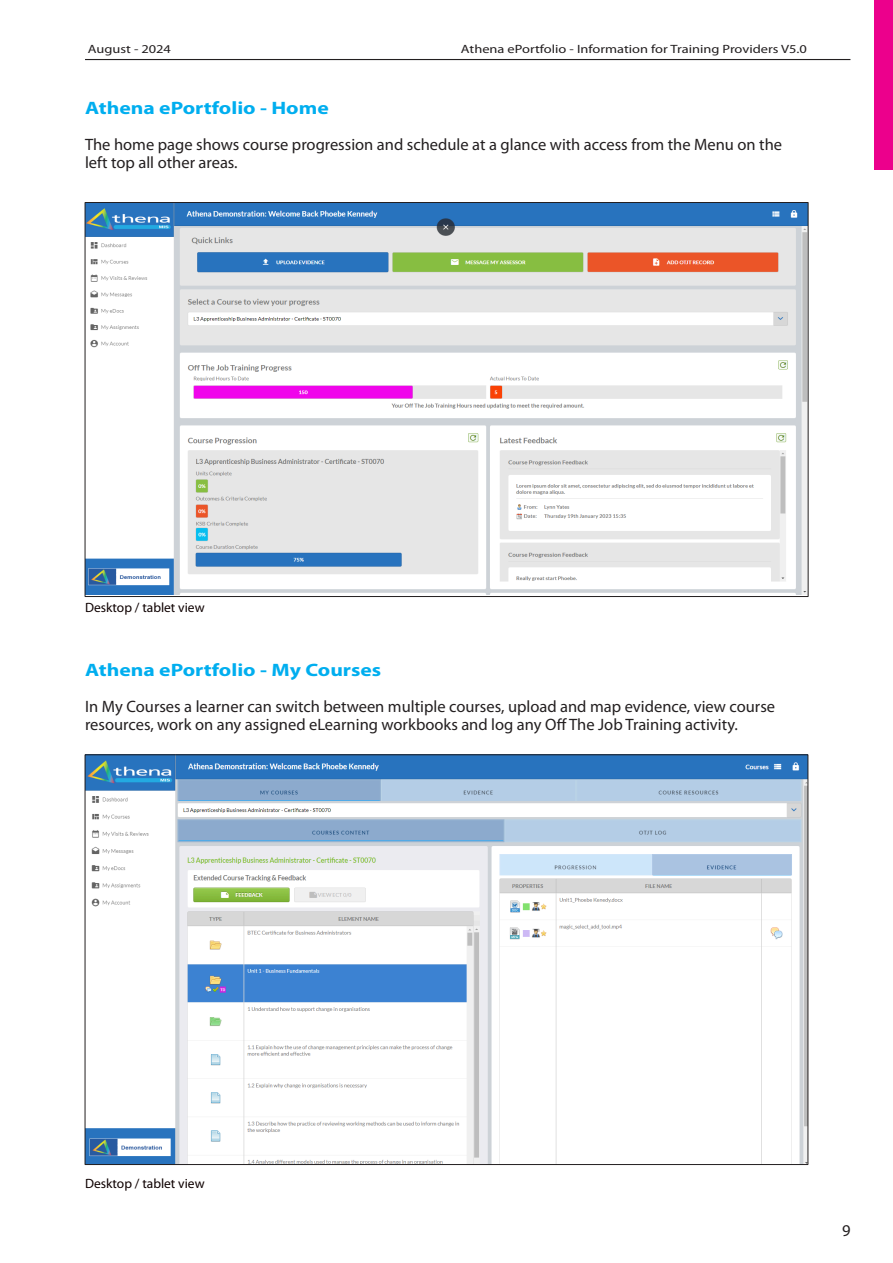
<style>
.page{position:relative;width:893px;height:1263px;background:#fff}
.page>*{position:absolute;margin:0;border:0;box-sizing:border-box;transform-origin:0 0}
.t1{font:700 18px "Myriad Pro";color:#00aeef;scale:1.2 1}
.t2{font:16.5px "Myriad Pro";color:#231f20}
.t3{font:13.5px "Myriad Pro";color:#0e0100}
.t4{font:12px "Myriad Pro";color:#231f20;scale:1.2 1}
</style>
<div class="page">
<hr style="left:85px;top:59px;width:765px;height:1px;background:#231f20">
<div style="left:875px;top:0;width:18px;height:169px;background:#ec008c"></div>
<img style="left:87px;top:756px;width:719px;height:407px">
<img style="left:87px;top:204px;width:719px;height:391px">
<p class="t4" style="left:88px;top:44px;width:71px">August - 2024</p>
<p class="t4" style="left:461px;top:44px;width:290px">Athena ePortfolio - Information for Training Providers V5.0</p>
<p class="t1" style="left:85px;top:101px;width:205px">Athena ePortfolio - Home</p>
<p class="t2" style="left:85px;top:138px;width:698px">The home page shows course progression and schedule at a glance with access from the Menu on the</p>
<p class="t2" style="left:85px;top:156px;width:154px">left top all other areas.</p>
<p class="t3" style="left:85px;top:602px;width:121px">Desktop / tablet view</p>
<p class="t1" style="left:85px;top:663px;width:248px">Athena ePortfolio - My Courses</p>
<p class="t2" style="left:85px;top:700px;width:692px">In My Courses a learner can switch between multiple courses, upload and map evidence, view course</p>
<p class="t2" style="left:85px;top:718px;width:654px">resources, work on any assigned eLearning workbooks and log any Off The Job Training activity.</p>
<p class="t3" style="left:85px;top:1178px;width:121px">Desktop / tablet view</p>
<p class="t2" style="left:842px;top:1224px;width:10px">9</p>
</div>
